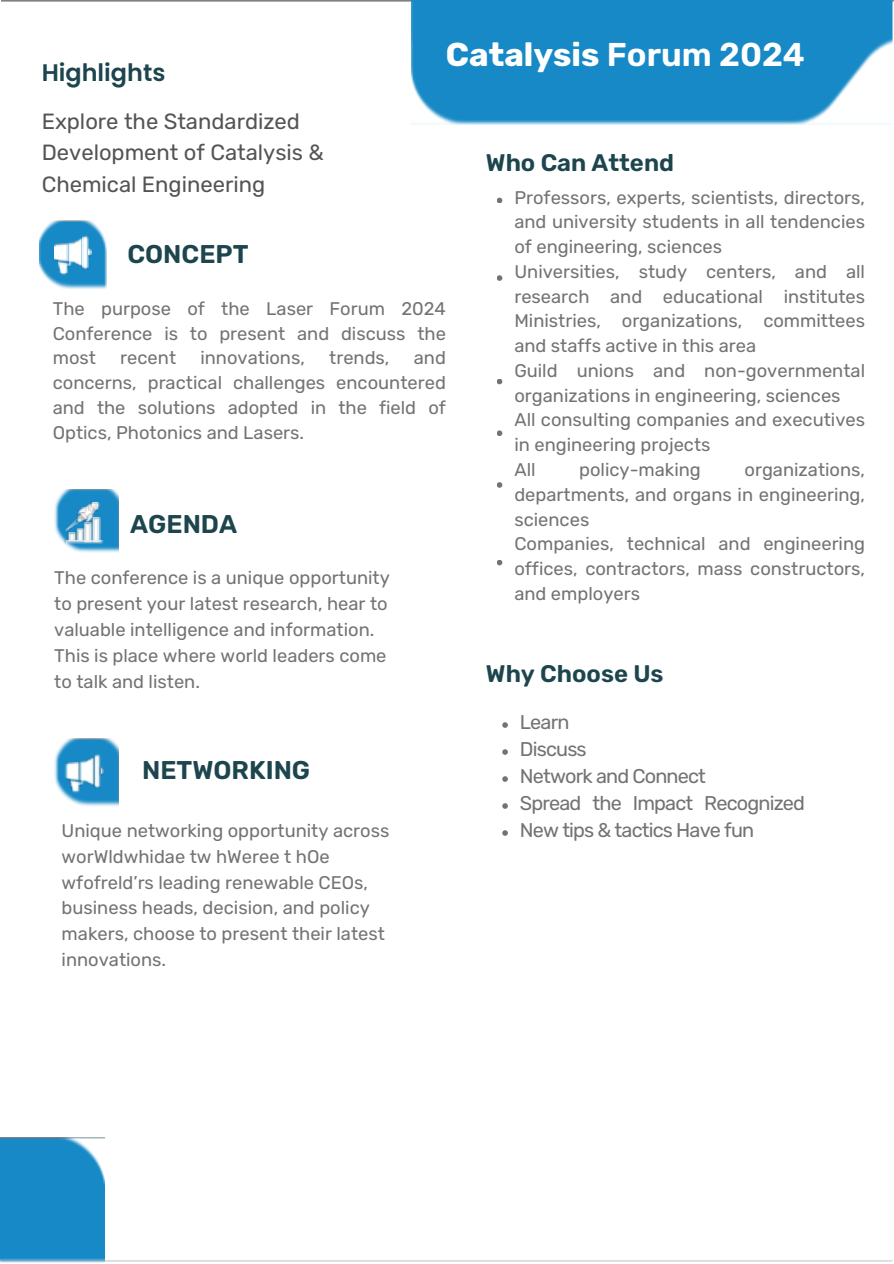
<style>
.page{position:relative;width:894px;height:1264px;background:#fff}
.page>*{position:absolute;margin:0;border:0;box-sizing:border-box;transform-origin:0 0}
.t1{font:700 33px "Rubik";color:#fff}
.t2{font:600 25.65px "Rubik";color:#1d454d}
.t3{font:600 24px "Rubik";color:#1d454d}
.t4{font:600 24px "Poppins";color:#1d454d}
.t5{font:22.05px/31.5px "Rubik";color:#545454}
.t6{font:19.8px/26.8px "Rubik";letter-spacing:-.04em;color:#737373}
.t7{font:18.3px/24.8px "Rubik";color:#737373;text-align:justify}
.s1{font-weight:600}
</style>
<div class="page">
<img style="left:0;top:1137px;width:105px;height:125px">
<img style="left:39px;top:220px;width:68px;height:69px">
<img style="left:82px;top:235px;width:6px;height:35px">
<img style="left:58px;top:237px;width:24px;height:37px">
<img style="left:54px;top:243px;width:14px;height:19px">
<svg style="left:89px;top:248px;width:3px;height:8px"></svg>
<img style="left:54px;top:489px;width:65px;height:64px">
<svg style="left:66px;top:534px;width:9px;height:6px"></svg>
<img style="left:75px;top:528px;width:7px;height:12px">
<img style="left:93px;top:518px;width:7px;height:22px">
<img style="left:82px;top:523px;width:11px;height:17px">
<img style="left:64px;top:540px;width:40px;height:3px">
<svg style="left:75px;top:503px;width:24px;height:20px"></svg>
<img style="left:63px;top:519px;width:17px;height:15px">
<img style="left:54px;top:738px;width:65px;height:68px">
<img style="left:93px;top:755px;width:8px;height:34px">
<img style="left:69px;top:756px;width:26px;height:37px">
<img style="left:64px;top:762px;width:15px;height:19px">
<svg style="left:99px;top:766px;width:5px;height:9px"></svg>
<img style="left:411px;top:0;width:481px;height:125px">
<svg style="left:497px;top:198px;width:5px;height:5px"></svg>
<svg style="left:497px;top:275px;width:5px;height:6px"></svg>
<svg style="left:497px;top:379px;width:5px;height:5px"></svg>
<svg style="left:497px;top:430px;width:5px;height:6px"></svg>
<svg style="left:497px;top:482px;width:5px;height:6px"></svg>
<svg style="left:497px;top:560px;width:5px;height:5px"></svg>
<svg style="left:502px;top:722px;width:5px;height:6px"></svg>
<svg style="left:502px;top:749px;width:5px;height:5px"></svg>
<svg style="left:502px;top:776px;width:5px;height:5px"></svg>
<svg style="left:502px;top:803px;width:5px;height:5px"></svg>
<svg style="left:502px;top:830px;width:5px;height:5px"></svg>
<p class="t1" style="left:446px;top:35px;width:360px">Catalysis <span class="s1">Forum 2024</span></p>
<p class="t4" style="left:42px;top:56px;width:125px">Highlights</p>
<p class="t5" style="left:42px;top:105px;width:283px">Explore the Standardized<br>Development of Catalysis &amp;<br>Chemical Engineering</p>
<p class="t3" style="left:486px;top:148px;width:189px">Who Can Attend</p>
<p class="t7" style="left:514px;top:185px;width:352px">Professors, experts, scientists, directors, and university students in all tendencies of engineering, sciences</p>
<p class="t7" style="left:514px;top:259px;width:352px">Universities, study centers, and all research and educational institutes Ministries, organizations, committees and staffs active in this area</p>
<p class="t7" style="left:514px;top:358px;width:352px">Guild unions and non-governmental organizations in engineering, sciences</p>
<p class="t7" style="left:514px;top:408px;width:352px">All consulting companies and executives in engineering projects</p>
<p class="t7" style="left:514px;top:457px;width:23px">All</p>
<p class="t7" style="left:579px;top:457px;width:123px">policy-making</p>
<p class="t2" style="left:127px;top:239px;width:122px">CONCEPT</p>
<p class="t7" style="left:53px;top:296px;width:394px">The purpose of the Laser Forum 2024<br>Conference is to present and discuss the most</p>
<p class="t7" style="left:120px;top:346px;width:57px">recent</p>
<p class="t7" style="left:200px;top:346px;width:106px">innovations,</p>
<p class="t7" style="left:329px;top:346px;width:62px">trends,</p>
<p class="t7" style="left:53px;top:346px;width:394px;text-indent:361px">and concerns, practical challenges encountered and the solutions adopted in the field of Optics, Photonics and Lasers.</p>
<p class="t7" style="left:514px;top:457px;width:352px;text-indent:230px">organizations, departments, and organs in engineering, sciences</p>
<p class="t7" style="left:514px;top:531px;width:352px">Companies, technical and engineering offices, contractors, mass constructors, and employers</p>
<p class="t2" style="left:130px;top:508px;width:108px">AGENDA</p>
<p class="t7" style="left:54px;top:565px;width:337px;line-height:25.8px;text-align:left">The conference is a unique opportunity to present your latest research, hear to valuable intelligence and information.<br>This is place where world leaders come to talk and listen.</p>
<p class="t3" style="left:486px;top:659px;width:179px">Why Choose Us</p>
<p class="t2" style="left:142px;top:755px;width:169px">NETWORKING</p>
<p class="t7" style="left:62px;top:817px;width:329px;line-height:25.8px;text-align:left">Unique networking opportunity across worWldwhidae tw hWeree t hOe wfofreld’rs leading renewable CEOs, business heads, decision, and policy makers, choose to present their latest innovations.</p>
<p class="t6" style="left:520px;top:709px;width:286px">Learn<br>Discuss<br>Network and Connect<br>Spread the Impact Recognized<br>New tips &amp; tactics Have fun</p>
</div>
